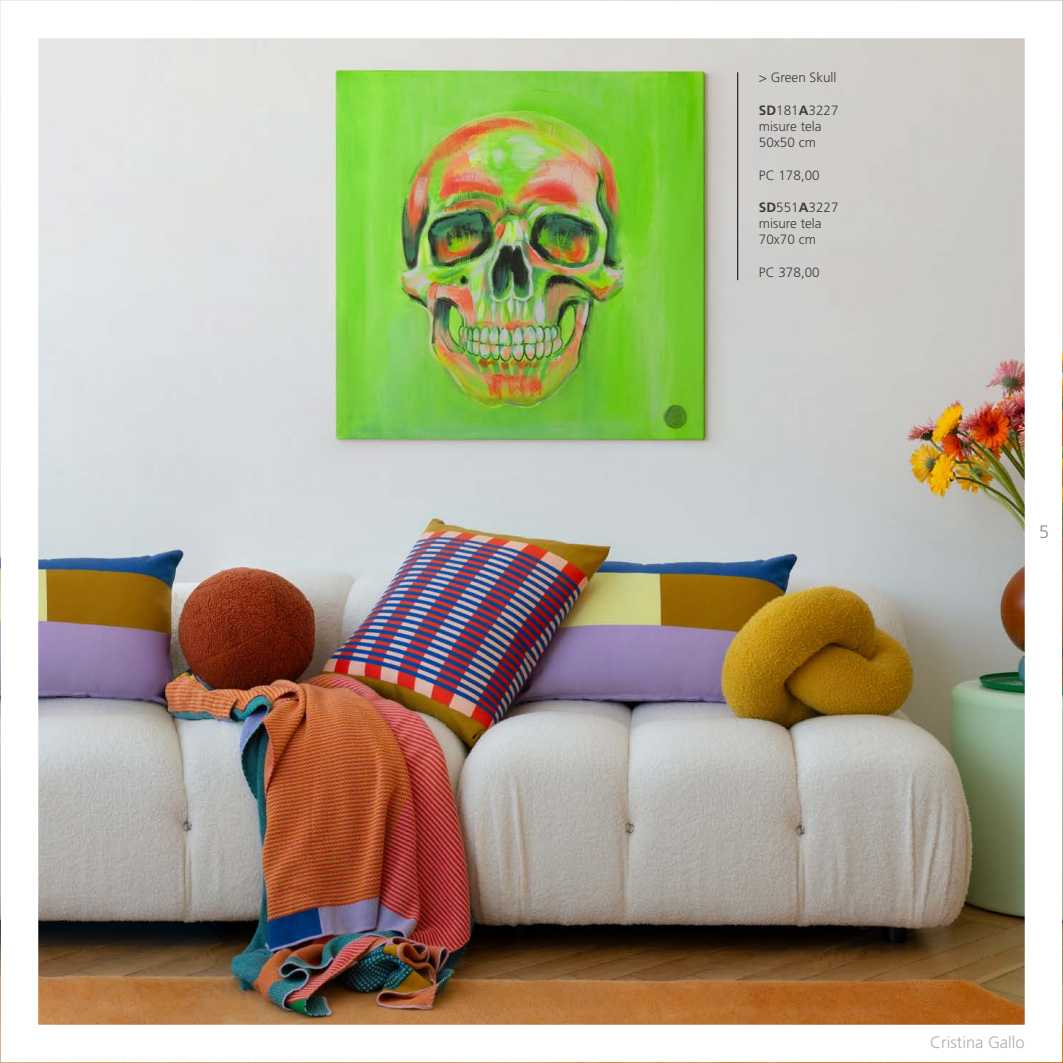
<style>
.page{position:relative;width:1063px;height:1063px;background:#fff}
.page>*{position:absolute;margin:0;border:0;box-sizing:border-box;transform-origin:0 0}
.t1{font:300 18px "Frutiger LT Std";color:#918985}
.t2{font:300 16.5px "Frutiger LT Std";color:#afaead}
.t3{font:300 13.5px/16.2px "Frutiger LT Std";color:#3c3c3b}
.s1{font-weight:700}
</style>
<div class="page">
<img style="left:0;top:0;width:1063px;height:1062px">
<hr style="left:737px;top:72px;width:1px;height:208px;background:#000">
<p class="t3" style="left:759px;top:70px;width:79px">&gt; Green Skull</p>
<p class="t3" style="left:759px;top:102px;width:81px"><span class="s1">SD</span>181<span class="s1">A</span>3227 misure tela<br>50x50 cm</p>
<p class="t3" style="left:759px;top:167px;width:62px">PC 178,00</p>
<p class="t3" style="left:759px;top:199px;width:81px"><span class="s1">SD</span>551<span class="s1">A</span>3227 misure tela<br>70x70 cm</p>
<p class="t3" style="left:759px;top:264px;width:62px">PC 378,00</p>
<h1 class="t1" style="left:1039px;top:521px;width:12px">5</h1>
<p class="t2" style="left:930px;top:1033px;width:96px">Cristina Gallo</p>
</div>
